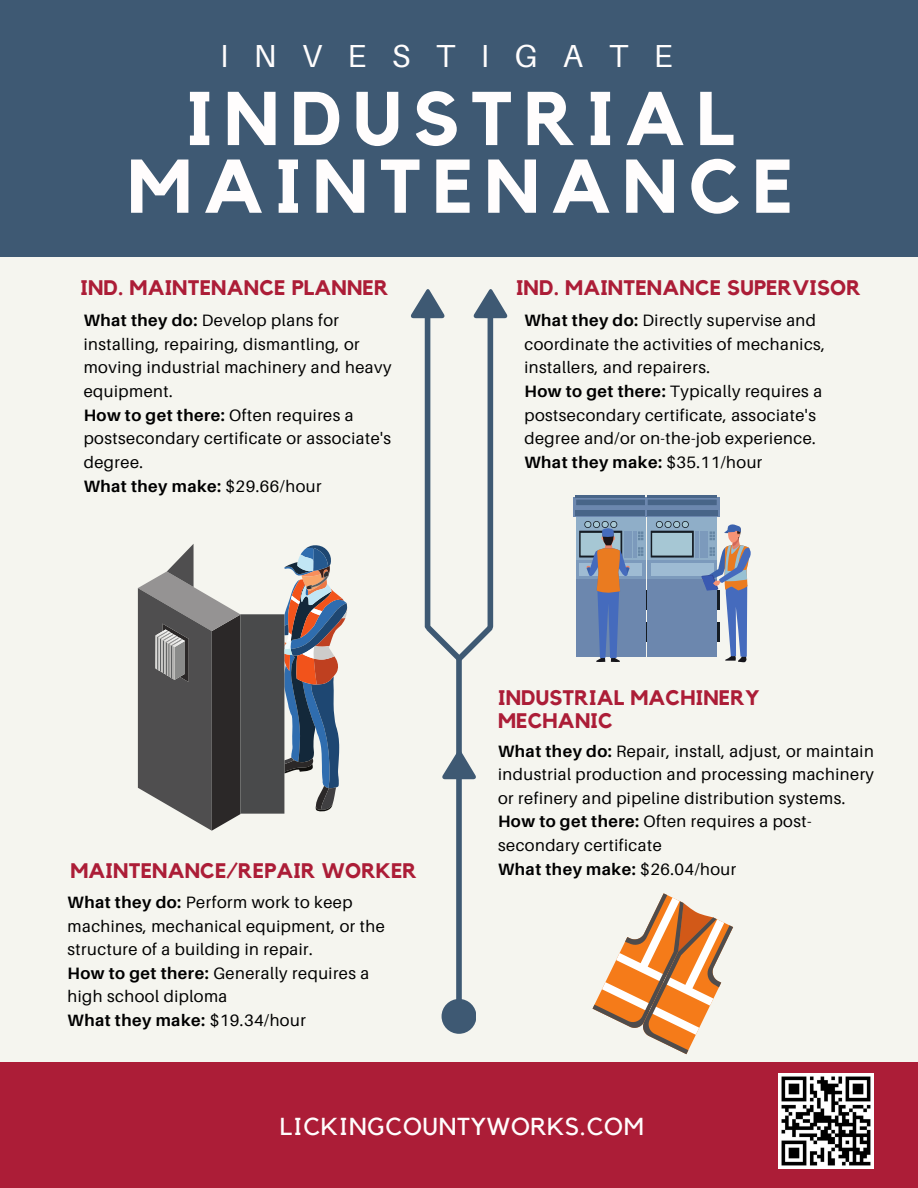
<style>
.page{position:relative;width:918px;height:1188px;background:#f5f5ef}
.page>*{position:absolute;margin:0;border:0;box-sizing:border-box;transform-origin:0 0}
.t1{font:700 75.15px/67.7px "Kollektif";letter-spacing:.155em;color:#fffdfd;text-align:center}
.t2{font:31.8px "Aileron";letter-spacing:.8em;color:#fffdfd}
.t3{font:24.45px "Kollektif";letter-spacing:.03em;color:#fffdfd}
.t4{font:700 21px "Kollektif";letter-spacing:.01em;color:#ac1d37}
.t5{font:16.5px/23.7px "Aileron";letter-spacing:.03em;color:#000}
.t6{font:700 16.5px "Aileron";letter-spacing:.03em;color:#000}
.s1{font-weight:700}
.s2{font-weight:400}
</style>
<div class="page">
<div style="left:0;top:0;width:918px;height:256px;background:#3e5973"></div>
<svg style="left:645px;top:590px;width:3px;height:20px"></svg>
<svg style="left:645px;top:622px;width:3px;height:20px"></svg>
<div style="left:576px;top:579px;width:69px;height:78px;background:#6c87ae"></div>
<div style="left:576px;top:560px;width:69px;height:19px;background:#7c9abc"></div>
<div style="left:579px;top:563px;width:63px;height:12px;background:#9ebbd3"></div>
<div style="left:576px;top:503px;width:69px;height:57px;background:#8faec8"></div>
<svg style="left:579px;top:531px;width:43px;height:27px"></svg>
<div style="left:581px;top:533px;width:40px;height:23px;background:#a6c7d4"></div>
<hr style="left:629px;top:531px;width:3px;height:27px;background:#7c9abc">
<hr style="left:633px;top:531px;width:3px;height:27px;background:#7c9abc">
<svg style="left:638px;top:531px;width:5px;height:9px"></svg>
<svg style="left:638px;top:547px;width:5px;height:9px"></svg>
<div style="left:593px;top:521px;width:7px;height:7px;background:#2e3a44;border-radius:50%"></div>
<div style="left:610px;top:521px;width:7px;height:7px;background:#344049;border-radius:50%"></div>
<div style="left:573px;top:497px;width:75px;height:20px;background:linear-gradient(to right,#6883a9,#6782a8)"></div>
<div style="left:575px;top:511px;width:71px;height:5px;background:#486588"></div>
<hr style="left:575px;top:495px;width:70px;height:2px;background:#486588">
<div style="left:576px;top:500px;width:69px;height:5px;background:#486588"></div>
<div style="left:648px;top:579px;width:69px;height:78px;background:#6c87ae"></div>
<svg style="left:648px;top:560px;width:53px;height:19px"></svg>
<div style="left:651px;top:563px;width:63px;height:12px;background:#9ebbd3"></div>
<svg style="left:648px;top:503px;width:69px;height:57px"></svg>
<svg style="left:651px;top:531px;width:43px;height:27px"></svg>
<div style="left:652px;top:533px;width:40px;height:23px;background:#a6c7d4"></div>
<hr style="left:696px;top:531px;width:3px;height:27px;background:#7c9abc">
<hr style="left:700px;top:531px;width:3px;height:27px;background:#7c9abc">
<div style="left:673px;top:521px;width:7px;height:7px;background:#323f4a;border-radius:50%"></div>
<svg style="left:657px;top:522px;width:31px;height:5px"></svg>
<div style="left:645px;top:497px;width:74px;height:20px;background:linear-gradient(to right,#6782a9,#6883a9)"></div>
<div style="left:647px;top:511px;width:71px;height:5px;background:#486588"></div>
<hr style="left:647px;top:495px;width:70px;height:2px;background:#486588">
<div style="left:648px;top:500px;width:69px;height:5px;background:#486588"></div>
<svg style="left:585px;top:522px;width:45px;height:140px"></svg>
<svg style="left:701px;top:524px;width:50px;height:139px"></svg>
<svg style="left:138px;top:544px;width:209px;height:287px"></svg>
<div style="left:456px;top:659px;width:6px;height:362px;background:#3e5973"></div>
<div style="left:488px;top:310px;width:5px;height:317px;background:#3e5973"></div>
<svg style="left:473px;top:289px;width:35px;height:29px"></svg>
<svg style="left:442px;top:750px;width:34px;height:29px"></svg>
<div style="left:442px;top:999px;width:34px;height:35px;background:#3e5973;border-radius:50%"></div>
<div style="left:425px;top:310px;width:5px;height:317px;background:#3e5973"></div>
<svg style="left:411px;top:289px;width:34px;height:29px"></svg>
<div style="left:0;top:1062px;width:918px;height:126px;background:#ac1d37"></div>
<img style="left:779px;top:1074px;width:94px;height:94px">
<svg style="left:424px;top:620px;width:70px;height:46px"></svg>
<svg style="left:593px;top:893px;width:140px;height:161px"></svg>
<p class="t2" style="left:220px;top:36px;width:454px">INVESTIGATE</p>
<p class="t1" style="left:128px;top:88px;width:667px">INDUSTRIAL<br>MAINTENANCE</p>
<p class="t4" style="left:80px;top:278px;width:310px">IND. MAINTENANCE PLANNER</p>
<p class="t5" style="left:84px;top:308px;width:309px"><span class="s1">What they do:</span> Develop plans for installing, repairing, dismantling, or moving industrial machinery and heavy equipment.</p>
<p class="t5" style="left:84px;top:403px;width:309px"><span class="s1">How to get there:</span> Often requires a postsecondary certificate or associate's degree.</p>
<p class="t6" style="left:84px;top:476px;width:239px">What they make: <span class="s2">$29.66/hour</span></p>
<p class="t4" style="left:70px;top:861px;width:348px">MAINTENANCE/REPAIR WORKER</p>
<p class="t5" style="left:68px;top:890px;width:319px"><span class="s1">What they do:</span> Perform work to keep machines, mechanical equipment, or the structure of a building in repair.</p>
<p class="t5" style="left:68px;top:961px;width:303px"><span class="s1">How to get there:</span> Generally requires a high school diploma</p>
<p class="t6" style="left:68px;top:1010px;width:240px">What they make: <span class="s2">$19.34/hour</span></p>
<p class="t4" style="left:516px;top:278px;width:346px">IND. MAINTENANCE SUPERVISOR</p>
<p class="t5" style="left:524px;top:308px;width:302px"><span class="s1">What they do:</span> Directly supervise and coordinate the activities of mechanics, installers, and repairers.</p>
<p class="t5" style="left:524px;top:379px;width:299px"><span class="s1">How to get there:</span> Typically requires a postsecondary certificate, associate's degree and/or on-the-job experience.</p>
<p class="t6" style="left:524px;top:452px;width:239px">What they make: <span class="s2">$35.11/hour</span></p>
<p class="t4" style="left:498px;top:688px;width:263px">INDUSTRIAL MACHINERY</p>
<p class="t4" style="left:498px;top:711px;width:116px">MECHANIC</p>
<p class="t5" style="left:498px;top:739px;width:377px;text-align:justify"><span class="s1">What they do:</span> Repair, install, adjust, or maintain industrial production and processing machinery or refinery and pipeline distribution systems.</p>
<p class="t5" style="left:498px;top:809px;width:315px"><span class="s1">How to get there:</span> Often requires a post&shy;secondary certificate</p>
<p class="t6" style="left:498px;top:859px;width:240px">What they make: <span class="s2">$26.04/hour</span></p>
<p class="t3" style="left:280px;top:1115px;width:366px">LICKINGCOUNTYWORKS.COM</p>
</div>
